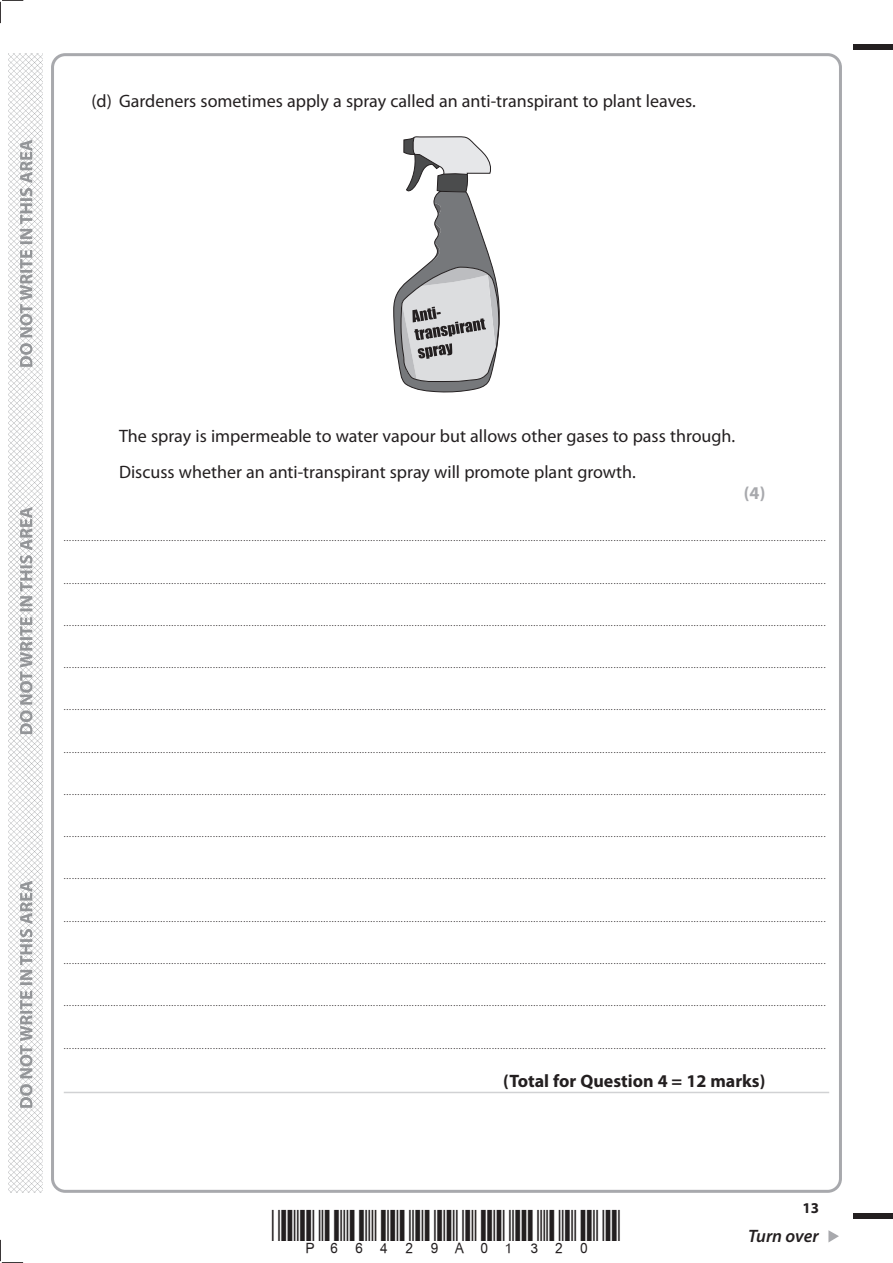
<style>
.page{position:relative;width:893px;height:1263px;background:#fff}
.page>*{position:absolute;margin:0;border:0;box-sizing:border-box;transform-origin:0 0}
.t1{font:18px/36px "Myriad Pro";color:#231f20}
.t2{font:700 18px "Myriad Pro";color:#231f20}
.t3{font:italic 600 18px "Myriad Pro";letter-spacing:-.005em;color:#231f20}
.t4{font:700 18px "Myriad Pro";color:#a8a9ad}
.t5{font:700 15px "Myriad Pro";color:#231f20}
.t6{font:9px "Myriad Pro";color:#231f20}
</style>
<div class="page">
<img style="left:9px;top:53px;width:34px;height:1140px">
<svg style="left:828px;top:1230px;width:11px;height:12px"></svg>
<div style="left:853px;top:44px;width:40px;height:5px;background:#231f20"></div>
<div style="left:853px;top:1214px;width:40px;height:5px;background:#231f20"></div>
<svg style="left:0;top:0;width:23px;height:23px"></svg>
<svg style="left:0;top:1240px;width:23px;height:23px"></svg>
<svg style="left:20px;top:140px;width:12px;height:968px"></svg>
<hr style="left:64px;top:1092px;width:765px;height:1px;background:#d1d2d4">
<svg style="left:393px;top:136px;width:107px;height:256px"></svg>
<h1 class="t1" style="left:91px;top:83px;width:606px">(d) Gardeners sometimes apply a spray called an anti-transpirant to plant leaves.</h1>
<h1 class="t1" style="left:119px;top:418px;width:618px">The spray is impermeable to water vapour but allows other gases to pass through.<br>Discuss whether an anti-transpirant spray will promote plant growth.</h1>
<h1 class="t4" style="left:744px;top:483px;width:23px">(4)</h1>
<p class="t6" style="left:64px;top:533px;width:763px">....................................................................................................................................................................................................................................................................................</p>
<p class="t6" style="left:64px;top:576px;width:763px">....................................................................................................................................................................................................................................................................................</p>
<p class="t6" style="left:64px;top:618px;width:763px">....................................................................................................................................................................................................................................................................................</p>
<p class="t6" style="left:64px;top:660px;width:763px">....................................................................................................................................................................................................................................................................................</p>
<p class="t6" style="left:64px;top:702px;width:763px">....................................................................................................................................................................................................................................................................................</p>
<p class="t6" style="left:64px;top:745px;width:763px">....................................................................................................................................................................................................................................................................................</p>
<p class="t6" style="left:64px;top:787px;width:763px">....................................................................................................................................................................................................................................................................................</p>
<p class="t6" style="left:64px;top:829px;width:763px">....................................................................................................................................................................................................................................................................................</p>
<p class="t6" style="left:64px;top:871px;width:763px">....................................................................................................................................................................................................................................................................................</p>
<p class="t6" style="left:64px;top:914px;width:763px">....................................................................................................................................................................................................................................................................................</p>
<p class="t6" style="left:64px;top:956px;width:763px">....................................................................................................................................................................................................................................................................................</p>
<p class="t6" style="left:64px;top:998px;width:763px">....................................................................................................................................................................................................................................................................................</p>
<p class="t6" style="left:64px;top:1040px;width:763px">....................................................................................................................................................................................................................................................................................</p>
<h1 class="t2" style="left:503px;top:1071px;width:264px">(Total for Question 4 = 12 marks)</h1>
<h2 class="t5" style="left:802px;top:1200px;width:18px">13</h2>
<h1 class="t3" style="left:748px;top:1225px;width:72px">Turn over</h1>
</div>
